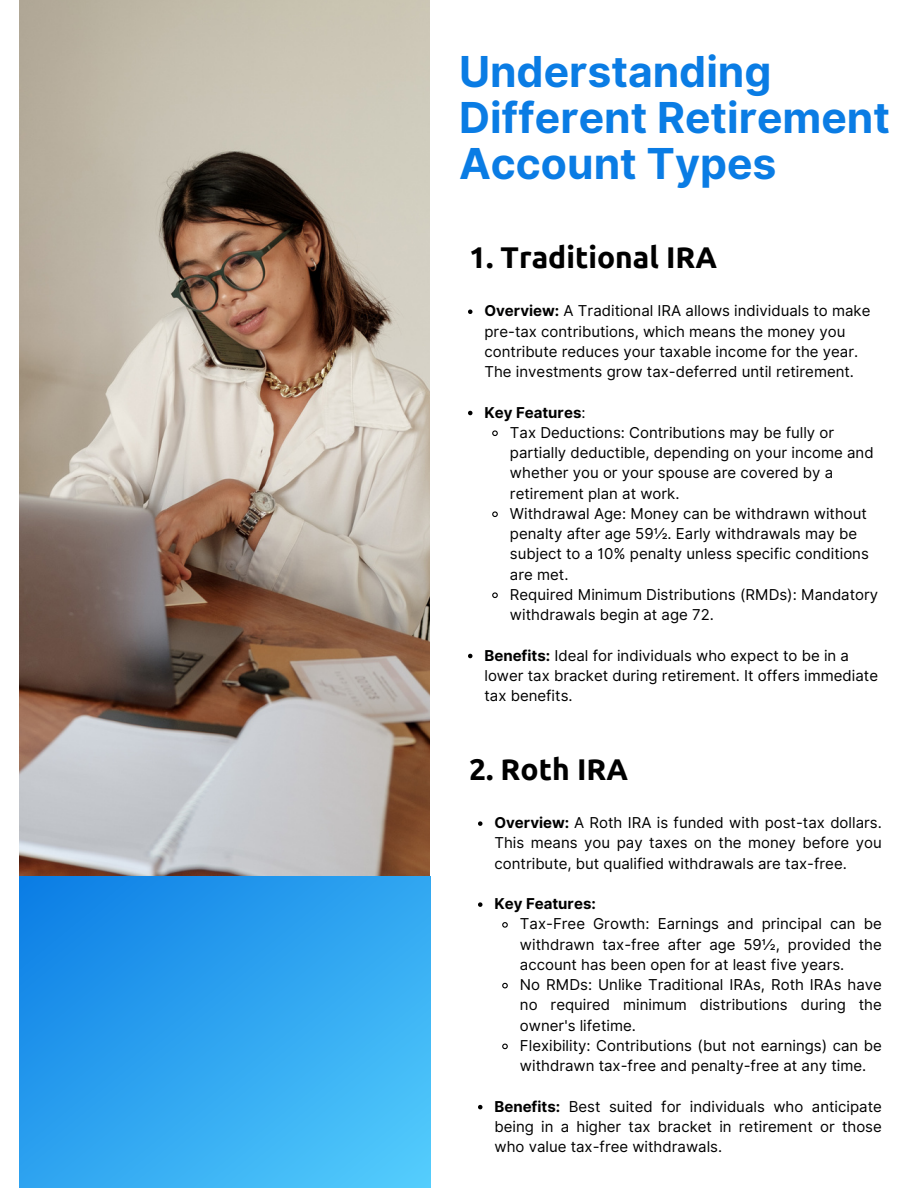
<style>
.page{position:relative;width:918px;height:1188px;background:#fff}
.page>*{position:absolute;margin:0;border:0;box-sizing:border-box;transform-origin:0 0}
.t1{font:700 42.6px/46.2px "Inter";color:#0a7ce4}
.t2{font:700 30px "Ubuntu";color:#000}
.t3{font:15px/20.2px "Inter";color:#000001}
.t4{font:15px/20.2px "Inter";color:#000;text-align:justify}
.t5{font:700 15px "Inter";color:#000001}
.t6{font:700 15px "Inter";color:#000}
.s1{font-weight:700}
.s2{font-weight:400}
</style>
<div class="page">
<img style="left:19px;top:0;width:411px;height:877px">
<svg style="left:19px;top:877px;width:411px;height:311px;background:#2fa4f0"></svg>
<svg style="left:468px;top:310px;width:4px;height:4px"></svg>
<svg style="left:468px;top:411px;width:4px;height:4px"></svg>
<svg style="left:492px;top:430px;width:6px;height:6px"></svg>
<svg style="left:492px;top:511px;width:6px;height:6px"></svg>
<svg style="left:492px;top:592px;width:6px;height:6px"></svg>
<svg style="left:468px;top:654px;width:4px;height:4px"></svg>
<svg style="left:478px;top:821px;width:4px;height:5px"></svg>
<svg style="left:478px;top:902px;width:4px;height:5px"></svg>
<svg style="left:502px;top:922px;width:6px;height:6px"></svg>
<svg style="left:502px;top:982px;width:6px;height:7px"></svg>
<svg style="left:502px;top:1043px;width:6px;height:7px"></svg>
<svg style="left:478px;top:1105px;width:4px;height:4px"></svg>
<p class="t1" style="left:459px;top:48px;width:433px">Understanding<br>Different Retirement<br>Account Types</p>
<p class="t2" style="left:469px;top:240px;width:250px">1. Traditional IRA</p>
<p class="t3" style="left:484px;top:301px;width:388px"><span class="s1">Overview:</span> A Traditional IRA allows individuals to make pre-tax contributions, which means the money you contribute reduces your taxable income for the year.<br>The investments grow tax-deferred until retirement.</p>
<p class="t5" style="left:484px;top:403px;width:103px">Key Features<span class="s2">:</span></p>
<p class="t3" style="left:510px;top:422px;width:365px">Tax Deductions: Contributions may be fully or partially deductible, depending on your income and whether you or your spouse are covered by a retirement plan at work.</p>
<p class="t3" style="left:510px;top:503px;width:360px">Withdrawal Age: Money can be withdrawn without penalty after age 59½. Early withdrawals may be subject to a 10% penalty unless specific conditions are met.</p>
<p class="t3" style="left:510px;top:584px;width:370px">Required Minimum Distributions (RMDs): Mandatory withdrawals begin at age 72.</p>
<p class="t3" style="left:484px;top:645px;width:395px"><span class="s1">Benefits:</span> Ideal for individuals who expect to be in a lower tax bracket during retirement. It offers immediate tax benefits.</p>
<p class="t2" style="left:469px;top:752px;width:161px">2. Roth IRA</p>
<p class="t4" style="left:494px;top:813px;width:389px"><span class="s1">Overview:</span> A Roth IRA is funded with post-tax dollars.<br>This means you pay taxes on the money before you contribute, but qualified withdrawals are tax-free.</p>
<p class="t6" style="left:494px;top:895px;width:103px">Key Features:</p>
<p class="t4" style="left:520px;top:914px;width:363px">Tax-Free Growth: Earnings and principal can be withdrawn tax-free after age 59½, provided the account has been open for at least five years.</p>
<p class="t4" style="left:520px;top:975px;width:363px">No RMDs: Unlike Traditional IRAs, Roth IRAs have no required minimum distributions during the owner's lifetime.</p>
<p class="t4" style="left:520px;top:1035px;width:363px">Flexibility: Contributions (but not earnings) can be withdrawn tax-free and penalty-free at any time.</p>
<p class="t4" style="left:494px;top:1096px;width:389px"><span class="s1">Benefits:</span> Best suited for individuals who anticipate being in a higher tax bracket in retirement or those who value tax-free withdrawals.</p>
</div>
